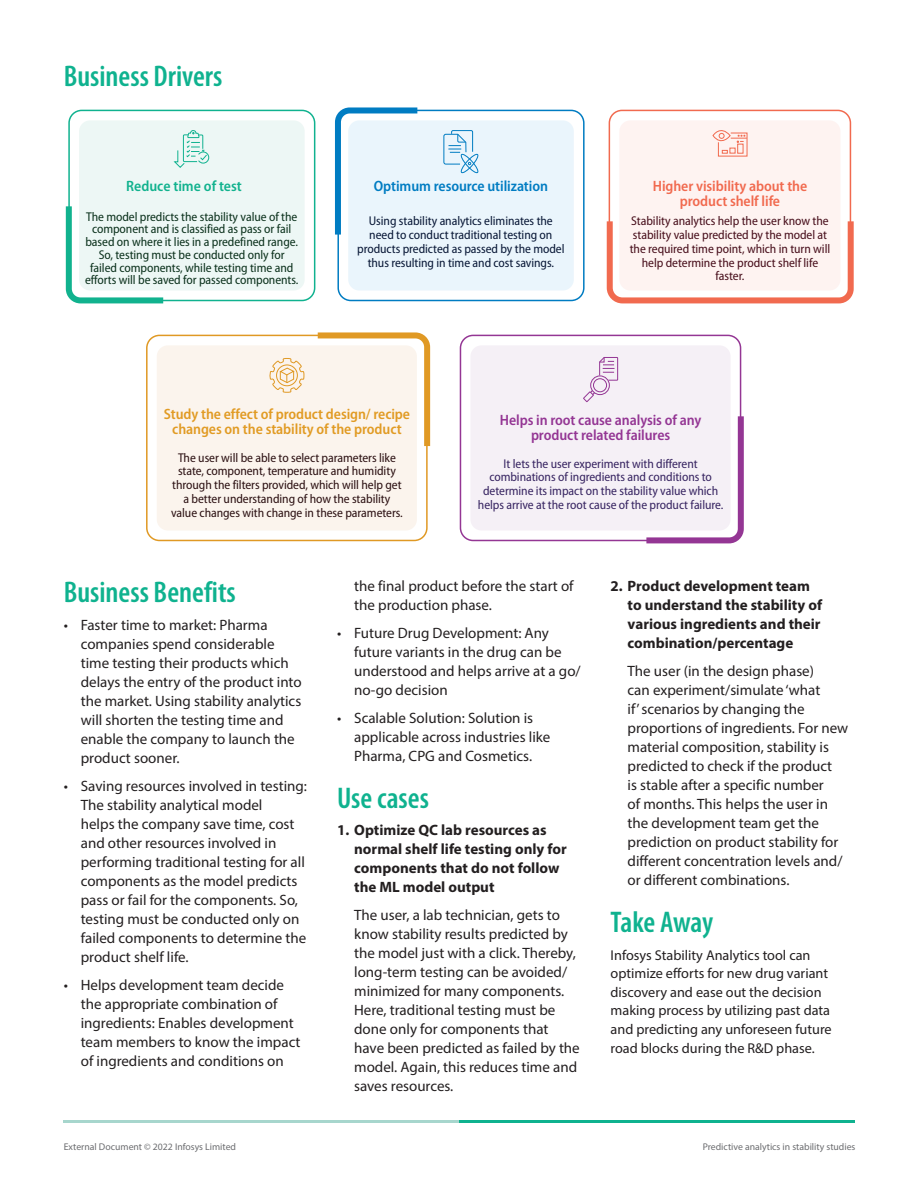
<style>
.page{position:relative;width:918px;height:1188px;background:#fff}
.page>*{position:absolute;margin:0;border:0;box-sizing:border-box;transform-origin:0 0}
.t1{font:600 condensed 30px "Myriad Pro";color:#0fb28f}
.t2{font:15px/19px "Myriad Pro";color:#231f20}
.t3{font:700 15px/19px "Myriad Pro";color:#231f20}
.t4{font:600 semi-condensed 15px/15px "Myriad Pro";letter-spacing:-.005em;color:#e19b24;text-align:center}
.t5{font:600 semi-condensed 15px/15px "Myriad Pro";letter-spacing:-.005em;color:#943694;text-align:center}
.t6{font:600 semi-condensed 15px/15px "Myriad Pro";letter-spacing:-.005em;color:#f16a4f;text-align:center}
.t7{font:600 semi-condensed 15px "Myriad Pro";letter-spacing:-.005em;color:#007cc2}
.t8{font:600 semi-condensed 15px "Myriad Pro";color:#11b28e}
.t9{font:14.25px/18.6px "Myriad Pro";color:#231f20}
.t10{font:semi-condensed 12.75px/12.8px "Myriad Pro";letter-spacing:-.005em;color:#0b311c;text-align:center}
.t11{font:semi-condensed 12.75px/13.8px "Myriad Pro";letter-spacing:-.005em;color:#2b1012;text-align:center}
.t12{font:semi-condensed 12.75px/13.8px "Myriad Pro";letter-spacing:-.005em;color:#372461;text-align:center}
.t13{font:semi-condensed 12.75px/13.8px "Myriad Pro";letter-spacing:-.005em;color:#470e1b;text-align:center}
.t14{font:semi-condensed 12.75px/13.8px "Myriad Pro";letter-spacing:-.005em;color:#081736;text-align:center}
.t15{font:9.75px "Myriad Pro";color:#6c6d70}
</style>
<div class="page">
<hr style="left:64px;top:1120px;width:395px;height:3px;background:#a7d6cd">
<hr style="left:459px;top:1120px;width:395px;height:3px;background:#0fb28f">
<div style="left:460px;top:335px;width:281px;height:206px;border:2px solid #943694;border-radius:13px"></div>
<div style="left:470px;top:345px;width:261px;height:186px;background:#f5f0f6;border-radius:11px"></div>
<svg style="left:640px;top:410px;width:104px;height:134px"></svg>
<div style="left:146px;top:335px;width:282px;height:206px;border:2px solid #e09924;border-radius:13px"></div>
<div style="left:157px;top:345px;width:260px;height:186px;background:#fbf4ed;border-radius:11px"></div>
<svg style="left:312px;top:332px;width:119px;height:120px"></svg>
<svg style="left:269px;top:358px;width:36px;height:35px"></svg>
<svg style="left:599px;top:357px;width:19px;height:24px"></svg>
<div style="left:590px;top:376px;width:20px;height:19px;border:1px solid #943694;border-radius:50%"></div>
<div style="left:593px;top:378px;width:14px;height:14px;border:1px solid #943694;border-radius:50%"></div>
<svg style="left:583px;top:390px;width:13px;height:13px"></svg>
<div style="left:79px;top:120px;width:226px;height:171px;background:#edf7f5;border-radius:11px"></div>
<div style="left:68px;top:110px;width:247px;height:191px;border:2px solid #10b28f;border-radius:13px"></div>
<svg style="left:65px;top:200px;width:104px;height:104px"></svg>
<svg style="left:173px;top:130px;width:37px;height:38px"></svg>
<div style="left:348px;top:120px;width:226px;height:171px;background:#eaf5fc;border-radius:11px"></div>
<div style="left:337px;top:110px;width:248px;height:191px;border:2px solid #007cc2;border-radius:13px"></div>
<svg style="left:335px;top:107px;width:88px;height:134px"></svg>
<svg style="left:443px;top:130px;width:36px;height:44px"></svg>
<div style="left:609px;top:110px;width:242px;height:191px;border:2px solid #f16a4f;border-radius:13px"></div>
<div style="left:619px;top:120px;width:221px;height:171px;background:#fef3f1;border-radius:11px"></div>
<svg style="left:606px;top:215px;width:248px;height:89px"></svg>
<svg style="left:712px;top:130px;width:36px;height:27px"></svg>
<h1 class="t1" style="left:64px;top:60px;width:160px">Business Drivers</h1>
<p class="t8" style="left:126px;top:177px;width:117px">Reduce time of test</p>
<p class="t10" style="left:85px;top:210px;width:215px">The model predicts the stability value of the component and is classified as pass or fail based on where it lies in a predefined range.<br>So, testing must be conducted only for failed components, while testing time and efforts will be saved for passed components.</p>
<p class="t7" style="left:374px;top:177px;width:176px">Optimum resource utilization</p>
<p class="t14" style="left:357px;top:214px;width:209px">Using stability analytics eliminates the need to conduct traditional testing on products predicted as passed by the model thus resulting in time and cost savings.</p>
<p class="t6" style="left:653px;top:179px;width:156px">Higher visibility about the product shelf life</p>
<p class="t13" style="left:630px;top:214px;width:202px">Stability analytics help the user know the stability value predicted by the model at the required time point, which in turn will help determine the product shelf life faster.</p>
<p class="t4" style="left:164px;top:406px;width:248px">Study the effect of product design/ recipe changes on the stability of the product</p>
<p class="t5" style="left:500px;top:412px;width:203px">Helps in root cause analysis of any product related failures</p>
<p class="t11" style="left:171px;top:450px;width:233px">The user will be able to select parameters like state, component, temperature and humidity through the filters provided, which will help get a better understanding of how the stability value changes with change in these parameters.</p>
<p class="t12" style="left:478px;top:456px;width:247px">It lets the user experiment with different combinations of ingredients and conditions to determine its impact on the stability value which helps arrive at the root cause of the product failure.</p>
<h1 class="t1" style="left:64px;top:576px;width:174px">Business Benefits</h1>
<p class="t2" style="left:81px;top:615px;width:222px;text-indent:-17px">• Faster time to market: Pharma companies spend considerable time testing their products which delays the entry of the product into the market. Using stability analytics will shorten the testing time and enable the company to launch the product sooner.</p>
<p class="t2" style="left:81px;top:776px;width:228px;text-indent:-17px">• Saving resources involved in testing:<br>The stability analytical model<br>helps the company save time, cost and other resources involved in performing traditional testing for all components as the model predicts pass or fail for the components. So, testing must be conducted only on failed components to determine the product shelf life.</p>
<p class="t2" style="left:81px;top:975px;width:221px;text-indent:-17px">• Helps development team decide the appropriate combination of ingredients: Enables development team members to know the impact of ingredients and conditions on</p>
<p class="t2" style="left:354px;top:576px;width:221px">the final product before the start of the production phase.</p>
<p class="t2" style="left:354px;top:623px;width:228px;text-indent:-17px">• Future Drug Development: Any future variants in the drug can be understood and helps arrive at a go/ no-go decision</p>
<p class="t2" style="left:354px;top:708px;width:198px;text-indent:-17px">• Scalable Solution: Solution is applicable across industries like<br>Pharma, CPG and Cosmetics.</p>
<h1 class="t1" style="left:337px;top:781px;width:93px">Use cases</h1>
<p class="t3" style="left:354px;top:820px;width:214px;text-indent:-17px">1. Optimize QC lab resources as normal shelf life testing only for components that do not follow the ML model output</p>
<p class="t2" style="left:354px;top:905px;width:227px">The user, a lab technician, gets to know stability results predicted by the model just with a click. Thereby, long-term testing can be avoided/ minimized for many components.<br>Here, traditional testing must be done only for components that have been predicted as failed by the model. Again, this reduces time and saves resources.</p>
<p class="t3" style="left:628px;top:576px;width:196px;text-indent:-17px">2. Product development team to understand the stability of various ingredients and their combination/percentage</p>
<p class="t2" style="left:628px;top:661px;width:222px">The user (in the design phase)<br>can experiment/simulate ‘what<br>if’ scenarios by changing the proportions of ingredients. For new material composition, stability is predicted to check if the product<br>is stable after a specific number<br>of months. This helps the user in the development team get the prediction on product stability for different concentration levels and/ or different combinations.</p>
<h1 class="t1" style="left:611px;top:906px;width:104px">Take Away</h1>
<p class="t9" style="left:611px;top:945px;width:223px">Infosys Stability Analytics tool can optimize efforts for new drug variant discovery and ease out the decision making process by utilizing past data and predicting any unforeseen future road blocks during the R&amp;D phase.</p>
<p class="t15" style="left:64px;top:1141px;width:174px">External Document © 2022 Infosys Limited</p>
<p class="t15" style="left:703px;top:1141px;width:154px">Predictive analytics in stability studies</p>
</div>
